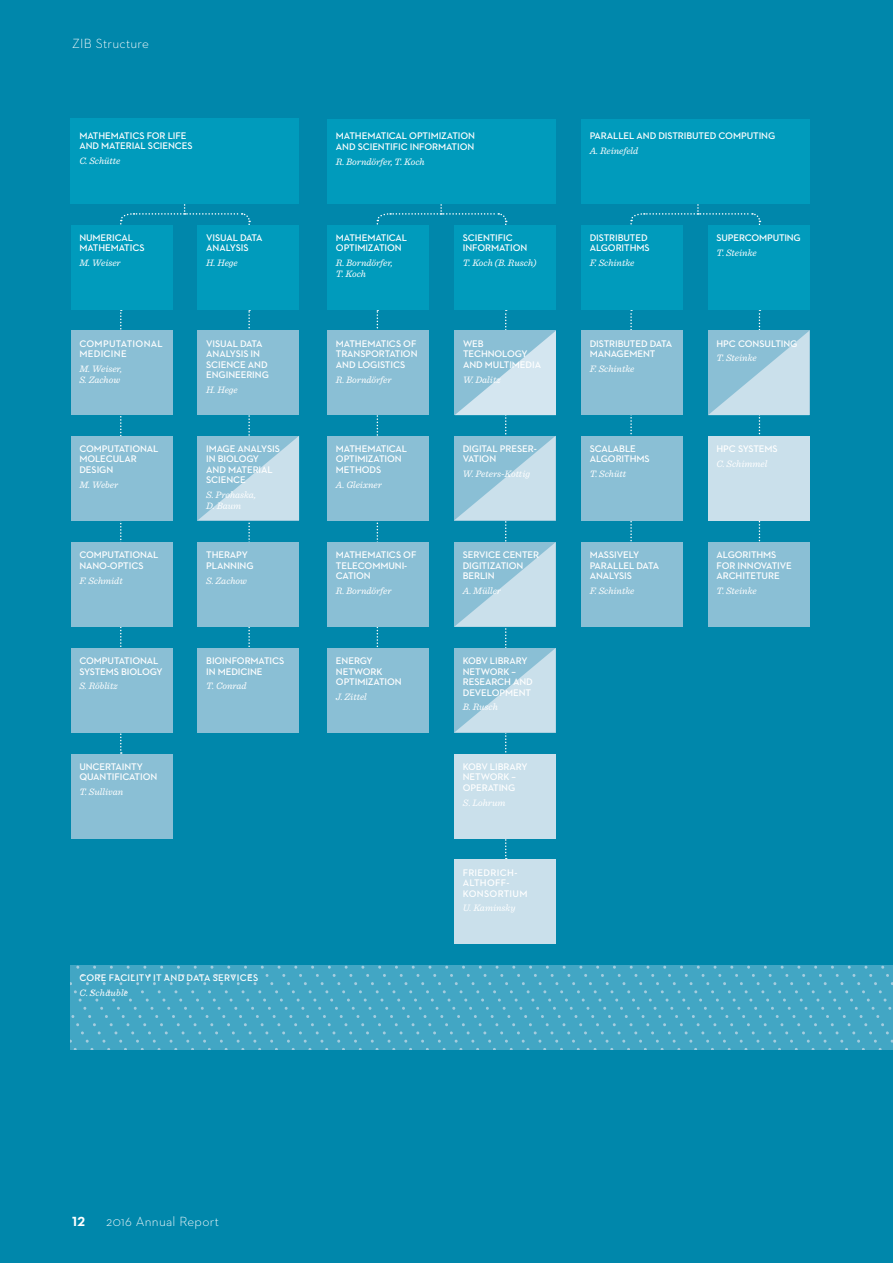
<style>
.page{position:relative;width:893px;height:1263px;background:#0087ab}
.page>*{position:absolute;margin:0;border:0;box-sizing:border-box;transform-origin:0 0}
.Kopf-_und_Fusszeile{font:300 13.5px "Neutraface 2 Text";letter-spacing:.02em;color:#fff}
.t1{font:700 13.5px "Neutraface 2 Text";color:#fff}
.GRAFIK_Neutra_Demi_9{font:600 9.75px/10.5px "Neutraface 2 Text";letter-spacing:-.01em;color:#fff}
.Grafik_kursiv_links{font:italic 9.75px/10.5px "Sentinel";color:#fff}
.GRAFIK_Neutra_Demi_9-2{font:600 9.75px/10.5px "Neutraface 2 Text";letter-spacing:.02em;color:#fff}
.GRAFIK_Neutra_Demi_9-3{font:600 9.75px/10.5px "Neutraface 2 Text";letter-spacing:.03em;color:#fff}
.GRAFIK_Neutra_Demi_9-4{font:italic 9.75px "Sentinel";color:#fff}
.Grafik_kursiv_links-2{font:italic 9.75px "Sentinel";letter-spacing:.025em;color:#fff}
</style>
<div class="page">
<svg style="left:120px;top:309px;width:2px;height:445px"></svg>
<svg style="left:120px;top:204px;width:131px;height:29px"></svg>
<div style="left:71px;top:118px;width:228px;height:86px;background:#009bbc"></div>
<svg style="left:198px;top:309px;width:101px;height:338px"></svg>
<div style="left:198px;top:225px;width:101px;height:84px;background:#009bbc"></div>
<div style="left:198px;top:331px;width:101px;height:84px;background:#8abfd5"></div>
<div style="left:198px;top:542px;width:101px;height:85px;background:#8abfd5"></div>
<div style="left:198px;top:648px;width:101px;height:84px;background:#8abfd5"></div>
<div style="left:71px;top:225px;width:101px;height:84px;background:#009bbc"></div>
<div style="left:71px;top:331px;width:101px;height:84px;background:#8abfd5"></div>
<div style="left:71px;top:436px;width:101px;height:84px;background:#8abfd5"></div>
<div style="left:71px;top:542px;width:101px;height:85px;background:#8abfd5"></div>
<div style="left:71px;top:648px;width:101px;height:84px;background:#8abfd5"></div>
<div style="left:71px;top:754px;width:101px;height:84px;background:#8abfd5"></div>
<svg style="left:377px;top:309px;width:1px;height:339px"></svg>
<svg style="left:630px;top:309px;width:2px;height:233px"></svg>
<svg style="left:376px;top:204px;width:131px;height:21px"></svg>
<svg style="left:630px;top:204px;width:131px;height:29px"></svg>
<div style="left:327px;top:119px;width:229px;height:85px;background:#009bbc"></div>
<div style="left:581px;top:119px;width:228px;height:85px;background:#009bbc"></div>
<div style="left:454px;top:225px;width:102px;height:84px;background:#009bbc"></div>
<div style="left:454px;top:859px;width:102px;height:85px;background:#cae0eb"></div>
<div style="left:327px;top:225px;width:102px;height:84px;background:#009bbc"></div>
<div style="left:708px;top:225px;width:101px;height:84px;background:#009bbc"></div>
<div style="left:327px;top:331px;width:102px;height:84px;background:#8abfd5"></div>
<div style="left:327px;top:436px;width:102px;height:84px;background:#8abfd5"></div>
<div style="left:327px;top:542px;width:102px;height:85px;background:#8abfd5"></div>
<div style="left:708px;top:542px;width:101px;height:85px;background:#8abfd5"></div>
<div style="left:327px;top:648px;width:102px;height:84px;background:#8abfd5"></div>
<div style="left:581px;top:225px;width:101px;height:84px;background:#009bbc"></div>
<div style="left:581px;top:331px;width:101px;height:84px;background:#8abfd5"></div>
<div style="left:581px;top:436px;width:101px;height:84px;background:#8abfd5"></div>
<div style="left:581px;top:542px;width:101px;height:85px;background:#8abfd5"></div>
<svg style="left:71px;top:965px;width:822px;height:85px;background:#46a7c5"></svg>
<svg style="left:454px;top:309px;width:102px;height:550px"></svg>
<svg style="left:708px;top:309px;width:101px;height:233px"></svg>
<p class="Kopf-_und_Fusszeile" style="left:72px;top:35px;width:78px">ZIB Structure</p>
<p class="GRAFIK_Neutra_Demi_9" style="left:79px;top:130px;width:115px">MATHEMATICS FOR LIFE<br>AND MATERIAL SCIENCES</p>
<p class="Grafik_kursiv_links" style="left:79px;top:155px;width:43px">C. Schütte</p>
<p class="GRAFIK_Neutra_Demi_9" style="left:79px;top:232px;width:67px">NUMERICAL<br>MATHEMATICS</p>
<p class="Grafik_kursiv_links" style="left:79px;top:257px;width:43px">M. Weiser</p>
<p class="GRAFIK_Neutra_Demi_9" style="left:206px;top:232px;width:58px">VISUAL DATA<br>ANALYSIS</p>
<p class="Grafik_kursiv_links" style="left:206px;top:257px;width:33px">H. Hege</p>
<p class="GRAFIK_Neutra_Demi_9-2" style="left:79px;top:338px;width:85px">COMPUTATIONAL<br>MEDICINE</p>
<p class="Grafik_kursiv_links" style="left:79px;top:363px;width:44px">M. Weiser,<br>S. Zachow</p>
<p class="GRAFIK_Neutra_Demi_9" style="left:79px;top:443px;width:81px">COMPUTATIONAL<br>MOLECULAR<br>DESIGN</p>
<p class="Grafik_kursiv_links" style="left:79px;top:478px;width:40px">M. Weber</p>
<p class="GRAFIK_Neutra_Demi_9" style="left:79px;top:550px;width:81px">COMPUTATIONAL<br>NANO-OPTICS</p>
<p class="Grafik_kursiv_links" style="left:79px;top:574px;width:45px">F. Schmidt</p>
<p class="GRAFIK_Neutra_Demi_9" style="left:206px;top:338px;width:64px">VISUAL DATA<br>ANALYSIS IN<br>SCIENCE AND<br>ENGINEERING</p>
<p class="Grafik_kursiv_links" style="left:206px;top:384px;width:33px">H. Hege</p>
<p class="GRAFIK_Neutra_Demi_9" style="left:206px;top:443px;width:75px">IMAGE ANALYSIS<br>IN BIOLOGY<br>AND MATERIAL<br>SCIENCE</p>
<p class="Grafik_kursiv_links" style="left:206px;top:489px;width:51px">S. Prohaska,<br>D. Baum</p>
<p class="GRAFIK_Neutra_Demi_9" style="left:206px;top:550px;width:49px">THERAPY<br>PLANNING</p>
<p class="Grafik_kursiv_links" style="left:206px;top:574px;width:42px">S. Zachow</p>
<p class="GRAFIK_Neutra_Demi_9" style="left:79px;top:655px;width:85px">COMPUTATIONAL<br>SYSTEMS BIOLOGY</p>
<p class="Grafik_kursiv_links" style="left:79px;top:680px;width:40px">S. Röblitz</p>
<p class="GRAFIK_Neutra_Demi_9" style="left:206px;top:655px;width:80px">BIOINFORMATICS<br>IN MEDICINE</p>
<p class="Grafik_kursiv_links" style="left:206px;top:680px;width:42px">T. Conrad</p>
<p class="GRAFIK_Neutra_Demi_9" style="left:79px;top:761px;width:79px">UNCERTAINTY<br>QUANTIFICATION</p>
<p class="Grafik_kursiv_links" style="left:79px;top:786px;width:45px">T. Sullivan</p>
<p class="GRAFIK_Neutra_Demi_9-2" style="left:79px;top:973px;width:180px">CORE FACILITY IT AND DATA SERVICES</p>
<p class="Grafik_kursiv_links-2" style="left:79px;top:985px;width:50px">C. Schäuble</p>
<p class="GRAFIK_Neutra_Demi_9" style="left:336px;top:131px;width:141px">MATHEMATICAL OPTIMIZATION<br>AND SCIENTIFIC INFORMATION</p>
<p class="Grafik_kursiv_links" style="left:336px;top:156px;width:90px">R. Borndörfer, T. Koch</p>
<p class="GRAFIK_Neutra_Demi_9" style="left:336px;top:232px;width:73px">MATHEMATICAL<br>OPTIMIZATION</p>
<p class="Grafik_kursiv_links" style="left:336px;top:257px;width:58px">R. Borndörfer,<br>T. Koch</p>
<p class="GRAFIK_Neutra_Demi_9" style="left:336px;top:338px;width:83px;text-align:justify">MATHEMATICS OF TRANSPORTATION AND LOGISTICS</p>
<p class="Grafik_kursiv_links" style="left:336px;top:373px;width:57px">R. Borndörfer</p>
<p class="GRAFIK_Neutra_Demi_9" style="left:336px;top:443px;width:73px">MATHEMATICAL<br>OPTIMIZATION<br>METHODS</p>
<p class="Grafik_kursiv_links" style="left:336px;top:478px;width:47px">A. Gleixner</p>
<p class="GRAFIK_Neutra_Demi_9" style="left:336px;top:550px;width:82px">MATHEMATICS OF<br>TELECOMMUNI-<br>CATION</p>
<p class="Grafik_kursiv_links" style="left:336px;top:585px;width:57px">R. Borndörfer</p>
<p class="GRAFIK_Neutra_Demi_9" style="left:336px;top:655px;width:67px">ENERGY<br>NETWORK<br>OPTIMIZATION</p>
<p class="Grafik_kursiv_links" style="left:336px;top:691px;width:32px">J. Zittel</p>
<p class="GRAFIK_Neutra_Demi_9" style="left:463px;top:232px;width:66px">SCIENTIFIC<br>INFORMATION</p>
<p class="Grafik_kursiv_links" style="left:463px;top:257px;width:75px">T. Koch (B. Rusch)</p>
<p class="GRAFIK_Neutra_Demi_9" style="left:463px;top:338px;width:80px">WEB<br>TECHNOLOGY<br>AND MULTIMEDIA</p>
<p class="GRAFIK_Neutra_Demi_9-4" style="left:463px;top:372px;width:39px">W. Dalitz</p>
<p class="GRAFIK_Neutra_Demi_9" style="left:463px;top:443px;width:76px">DIGITAL PRESER-<br>VATION</p>
<p class="Grafik_kursiv_links" style="left:463px;top:468px;width:69px">W. Peters-Kottig</p>
<p class="GRAFIK_Neutra_Demi_9" style="left:463px;top:550px;width:78px">SERVICE CENTER<br>DIGITIZATION<br>BERLIN</p>
<p class="Grafik_kursiv_links" style="left:463px;top:585px;width:40px">A. Müller</p>
<p class="GRAFIK_Neutra_Demi_9" style="left:463px;top:655px;width:72px">KOBV LIBRARY<br>NETWORK –<br>RESEARCH AND<br>DEVELOPMENT</p>
<p class="Grafik_kursiv_links" style="left:463px;top:701px;width:37px">B. Rusch</p>
<p class="GRAFIK_Neutra_Demi_9" style="left:463px;top:761px;width:66px">KOBV LIBRARY<br>NETWORK –<br>OPERATING</p>
<p class="Grafik_kursiv_links" style="left:463px;top:796px;width:44px">S. Lohrum</p>
<p class="GRAFIK_Neutra_Demi_9-3" style="left:463px;top:867px;width:66px">FRIEDRICH‑<br>ALTHOFF‑<br>KONSORTIUM</p>
<p class="Grafik_kursiv_links" style="left:463px;top:902px;width:54px">U. Kaminsky</p>
<p class="GRAFIK_Neutra_Demi_9" style="left:590px;top:131px;width:187px">PARALLEL AND DISTRIBUTED COMPUTING</p>
<p class="GRAFIK_Neutra_Demi_9-4" style="left:590px;top:144px;width:50px">A. Reinefeld</p>
<p class="GRAFIK_Neutra_Demi_9" style="left:590px;top:232px;width:61px">DISTRIBUTED<br>ALGORITHMS</p>
<p class="Grafik_kursiv_links" style="left:590px;top:257px;width:46px">F. Schintke</p>
<p class="GRAFIK_Neutra_Demi_9" style="left:716px;top:232px;width:86px">SUPERCOMPUTING</p>
<p class="Grafik_kursiv_links" style="left:716px;top:247px;width:42px">T. Steinke</p>
<p class="GRAFIK_Neutra_Demi_9" style="left:590px;top:338px;width:84px">DISTRIBUTED DATA<br>MANAGEMENT</p>
<p class="Grafik_kursiv_links" style="left:590px;top:363px;width:46px">F. Schintke</p>
<p class="GRAFIK_Neutra_Demi_9" style="left:716px;top:338px;width:82px">HPC CONSULTING</p>
<p class="Grafik_kursiv_links" style="left:716px;top:352px;width:42px">T. Steinke</p>
<p class="GRAFIK_Neutra_Demi_9" style="left:590px;top:443px;width:61px">SCALABLE<br>ALGORITHMS</p>
<p class="Grafik_kursiv_links" style="left:590px;top:468px;width:38px">T. Schütt</p>
<p class="GRAFIK_Neutra_Demi_9" style="left:716px;top:443px;width:63px">HPC SYSTEMS</p>
<p class="Grafik_kursiv_links" style="left:716px;top:457px;width:52px">C. Schimmel</p>
<p class="GRAFIK_Neutra_Demi_9" style="left:590px;top:550px;width:71px">MASSIVELY<br>PARALLEL DATA<br>ANALYSIS</p>
<p class="Grafik_kursiv_links" style="left:590px;top:585px;width:46px">F. Schintke</p>
<p class="GRAFIK_Neutra_Demi_9" style="left:716px;top:550px;width:77px">ALGORITHMS<br>FOR INNOVATIVE<br>ARCHITETURE</p>
<p class="Grafik_kursiv_links" style="left:716px;top:585px;width:42px">T. Steinke</p>
<h1 class="t1" style="left:72px;top:1213px;width:14px">12</h1>
<h1 class="Kopf-_und_Fusszeile" style="left:106px;top:1213px;width:114px">2016 Annual Report</h1>
</div>
